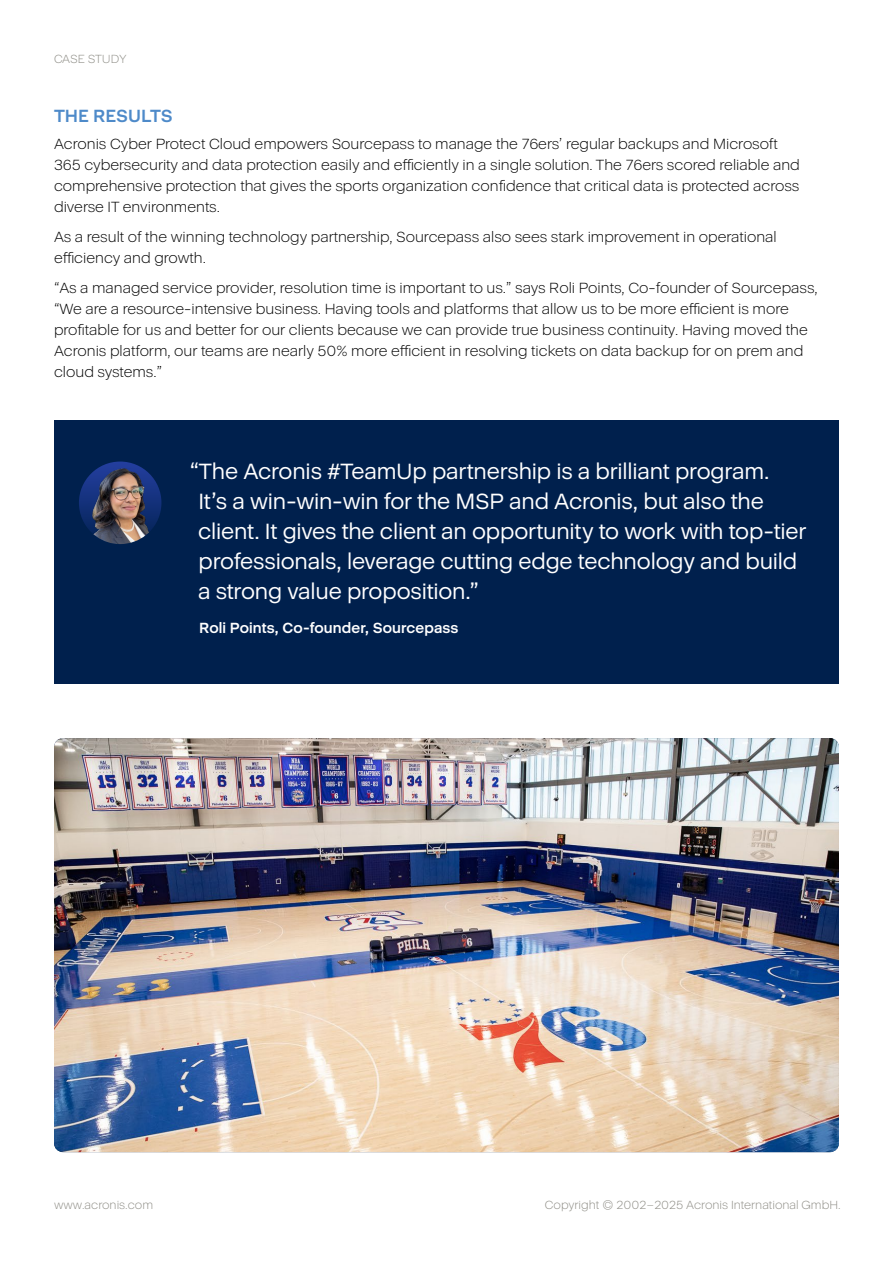
<style>
.page{position:relative;width:893px;height:1263px;background:#fff}
.page>*{position:absolute;margin:0;border:0;box-sizing:border-box;transform-origin:0 0}
.t1{font:22.5px/30px "Acronis Cyber";letter-spacing:-.01em;color:#fff}
.t2{font:700 18px "Acronis Cyber";letter-spacing:-.005em;color:#4e8ac9}
.t3{font:300 15px/21px "Acronis Cyber";color:#000}
.t4{font:700 15px "Acronis Cyber";letter-spacing:.01em;color:#fff}
.t5{font:12px "Acronis Cyber VF";color:#8f8e87}
</style>
<div class="page">
<div style="left:54px;top:421px;width:785px;height:263px;background:#00204d"></div>
<img style="left:81px;top:463px;width:79px;height:81px">
<img style="left:54px;top:738px;width:785px;height:414px">
<p class="t5" style="left:54px;top:52px;width:74px">CASE STUDY</p>
<p class="t2" style="left:54px;top:105px;width:120px">THE RESULTS</p>
<p class="t3" style="left:54px;top:133px;width:747px">Acronis Cyber Protect Cloud empowers Sourcepass to manage the 76ers’ regular backups and Microsoft 365 cybersecurity and data protection easily and efficiently in a single solution. The 76ers scored reliable and comprehensive protection that gives the sports organization confidence that critical data is protected across diverse IT environments.</p>
<p class="t3" style="left:54px;top:226px;width:724px">As a result of the winning technology partnership, Sourcepass also sees stark improvement in operational efficiency and growth.</p>
<p class="t3" style="left:54px;top:277px;width:765px">“As a managed service provider, resolution time is important to us.” says Roli Points, Co-founder of Sourcepass, “We are a resource-intensive business. Having tools and platforms that allow us to be more efficient is more profitable for us and better for our clients because we can provide true business continuity. Having moved the Acronis platform, our teams are nearly 50% more efficient in resolving tickets on data backup for on prem and cloud systems.”</p>
<p class="t1" style="left:198px;top:456px;width:610px;text-indent:-8px">“The Acronis #TeamUp partnership is a brilliant program.<br>It’s a win-win-win for the MSP and Acronis, but also the client. It gives the client an opportunity to work with top-tier professionals, leverage cutting edge technology and build a strong value proposition.”</p>
<p class="t4" style="left:199px;top:618px;width:261px">Roli Points, Co-founder, Sourcepass</p>
<p class="t5" style="left:54px;top:1198px;width:101px">www.acronis.com</p>
<p class="t5" style="left:545px;top:1198px;width:297px">Copyright © 2002–2025 Acronis International GmbH.</p>
</div>
